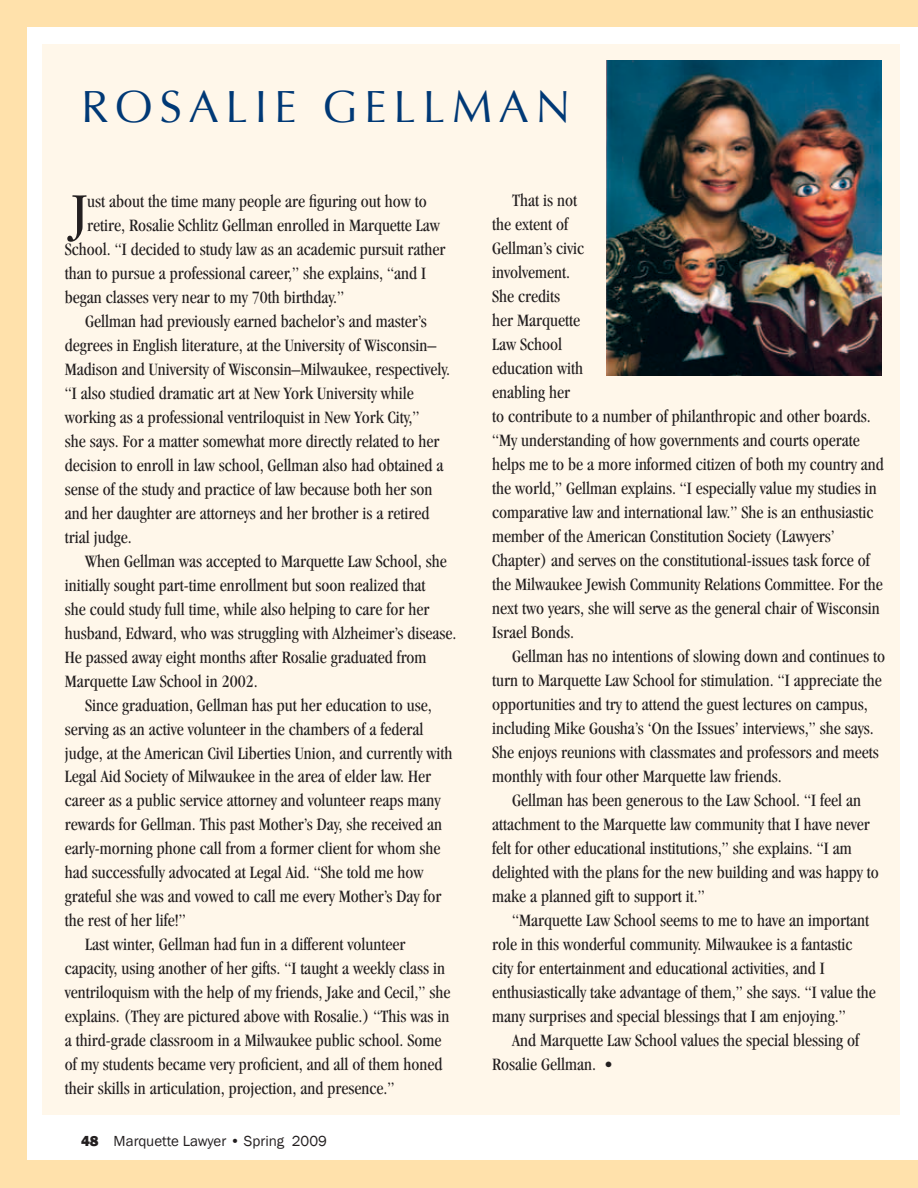
<style>
.page{position:relative;width:918px;height:1188px;background:#fff}
.page>*{position:absolute;margin:0;border:0;box-sizing:border-box;transform-origin:0 0}
.t1{font:condensed 56.1px "Garamond";color:#231f20}
.t2{font:45px "Optima";letter-spacing:.15em;color:#003976}
.t3{font:condensed 18px/24px "Garamond";color:#231f20}
.t4{font:15px "Franklin Gothic";color:#231f20}
.s1{font-weight:800}
</style>
<div class="page">
<div style="left:0;top:0;width:918px;height:26px;background:#ffe1ab"></div>
<div style="left:0;top:1160px;width:918px;height:28px;background:#ffe1ab"></div>
<div style="left:42px;top:45px;width:857px;height:1070px;background:#fff7ea"></div>
<div style="left:0;top:0;width:26px;height:1188px;background:#ffe1ab"></div>
<img style="left:607px;top:60px;width:275px;height:316px">
<h2 class="t2" style="left:81px;top:81px;width:491px">ROSALI E G ELLMAN</h2>
<h1 class="t1" style="left:72px;top:182px;width:17px">J</h1>
<p class="t3" style="left:87px;top:189px;width:341px">ust about the time many people are figuring out how to</p>
<p class="t3" style="left:87px;top:213px;width:354px">retire, Rosalie Schlitz Gellman enrolled in Marquette Law</p>
<p class="t3" style="left:65px;top:237px;width:382px">School. “I decided to study law as an academic pursuit rather</p>
<p class="t3" style="left:65px;top:261px;width:363px">than to pursue a professional career,” she explains, “and I</p>
<p class="t3" style="left:65px;top:285px;width:281px">began classes very near to my 70th birthday.”</p>
<p class="t3" style="left:85px;top:309px;width:343px">Gellman had previously earned bachelor’s and master’s</p>
<p class="t3" style="left:65px;top:333px;width:373px">degrees in English literature, at the University of Wisconsin–</p>
<p class="t3" style="left:65px;top:357px;width:387px">Madison and University of Wisconsin–Milwaukee, respectively.</p>
<p class="t3" style="left:65px;top:381px;width:351px">“I also studied dramatic art at New York University while</p>
<p class="t3" style="left:65px;top:405px;width:356px">working as a professional ventriloquist in New York City,”</p>
<p class="t3" style="left:65px;top:429px;width:376px">she says. For a matter somewhat more directly related to her</p>
<p class="t3" style="left:65px;top:453px;width:380px">decision to enroll in law school, Gellman also had obtained a</p>
<p class="t3" style="left:65px;top:477px;width:369px">sense of the study and practice of law because both her son</p>
<p class="t3" style="left:65px;top:501px;width:366px">and her daughter are attorneys and her brother is a retired</p>
<p class="t3" style="left:65px;top:525px;width:68px">trial judge.</p>
<p class="t3" style="left:85px;top:549px;width:363px">When Gellman was accepted to Marquette Law School, she</p>
<p class="t3" style="left:65px;top:573px;width:362px">initially sought part-time enrollment but soon realized that</p>
<p class="t3" style="left:65px;top:597px;width:366px">she could study full time, while also helping to care for her</p>
<p class="t3" style="left:65px;top:621px;width:393px">husband, Edward, who was struggling with Alzheimer’s disease.</p>
<p class="t3" style="left:65px;top:645px;width:363px">He passed away eight months after Rosalie graduated from</p>
<p class="t3" style="left:65px;top:669px;width:194px">Marquette Law School in 2002.</p>
<p class="t3" style="left:85px;top:693px;width:348px">Since graduation, Gellman has put her education to use,</p>
<p class="t3" style="left:65px;top:717px;width:360px">serving as an active volunteer in the chambers of a federal</p>
<p class="t3" style="left:65px;top:741px;width:389px">judge, at the American Civil Liberties Union, and currently with</p>
<p class="t3" style="left:65px;top:765px;width:368px">Legal Aid Society of Milwaukee in the area of elder law. Her</p>
<p class="t3" style="left:65px;top:789px;width:377px">career as a public service attorney and volunteer reaps many</p>
<p class="t3" style="left:65px;top:813px;width:379px">rewards for Gellman. This past Mother’s Day, she received an</p>
<p class="t3" style="left:65px;top:837px;width:377px">early-morning phone call from a former client for whom she</p>
<p class="t3" style="left:65px;top:861px;width:360px">had successfully advocated at Legal Aid. “She told me how</p>
<p class="t3" style="left:65px;top:885px;width:378px">grateful she was and vowed to call me every Mother’s Day for</p>
<p class="t3" style="left:65px;top:909px;width:122px">the rest of her life!”</p>
<p class="t3" style="left:85px;top:933px;width:322px">Last winter, Gellman had fun in a different volunteer</p>
<p class="t3" style="left:65px;top:957px;width:382px">capacity, using another of her gifts. “I taught a weekly class in</p>
<p class="t3" style="left:65px;top:981px;width:387px">ventriloquism with the help of my friends, Jake and Cecil,” she</p>
<p class="t3" style="left:65px;top:1005px;width:386px">explains. (They are pictured above with Rosalie.) “This was in</p>
<p class="t3" style="left:65px;top:1029px;width:378px">a third-grade classroom in a Milwaukee public school. Some</p>
<p class="t3" style="left:65px;top:1053px;width:379px">of my students became very proficient, and all of them honed</p>
<p class="t3" style="left:65px;top:1077px;width:331px">their skills in articulation, projection, and presence.”</p>
<p class="t4" style="left:81px;top:1131px;width:248px"><span class="s1">48</span> Marquette Lawyer • Spring 2009</p>
<p class="t3" style="left:492px;top:189px;width:393px;text-indent:20px">That is not<br>the extent of<br>Gellman’s civic<br>involvement.<br>She credits<br>her Marquette<br>Law School<br>education with<br>enabling her<br>to contribute to a number of philanthropic and other boards. “My understanding of how governments and courts operate helps me to be a more informed citizen of both my country and the world,” Gellman explains. “I especially value my studies in comparative law and international law.” She is an enthusiastic member of the American Constitution Society (Lawyers’ Chapter) and serves on the constitutional-issues task force of the Milwaukee Jewish Community Relations Committee. For the next two years, she will serve as the general chair of Wisconsin Israel Bonds.</p>
<p class="t3" style="left:492px;top:644px;width:395px;text-indent:20px">Gellman has no intentions of slowing down and continues to turn to Marquette Law School for stimulation. “I appreciate the opportunities and try to attend the guest lectures on campus, including Mike Gousha’s ‘On the Issues’ interviews,” she says.<br>She enjoys reunions with classmates and professors and meets monthly with four other Marquette law friends.</p>
<p class="t3" style="left:492px;top:788px;width:388px;text-indent:20px">Gellman has been generous to the Law School. “I feel an attachment to the Marquette law community that I have never felt for other educational institutions,” she explains. “I am delighted with the plans for the new building and was happy to make a planned gift to support it.”</p>
<p class="t3" style="left:492px;top:908px;width:385px;text-indent:20px">“Marquette Law School seems to me to have an important role in this wonderful community. Milwaukee is a fantastic city for entertainment and educational activities, and I enthusiastically take advantage of them,” she says. “I value the many surprises and special blessings that I am enjoying.”</p>
<p class="t3" style="left:492px;top:1028px;width:369px;text-indent:20px">And Marquette Law School values the special blessing of<br>Rosalie Gellman. •</p>
</div>
